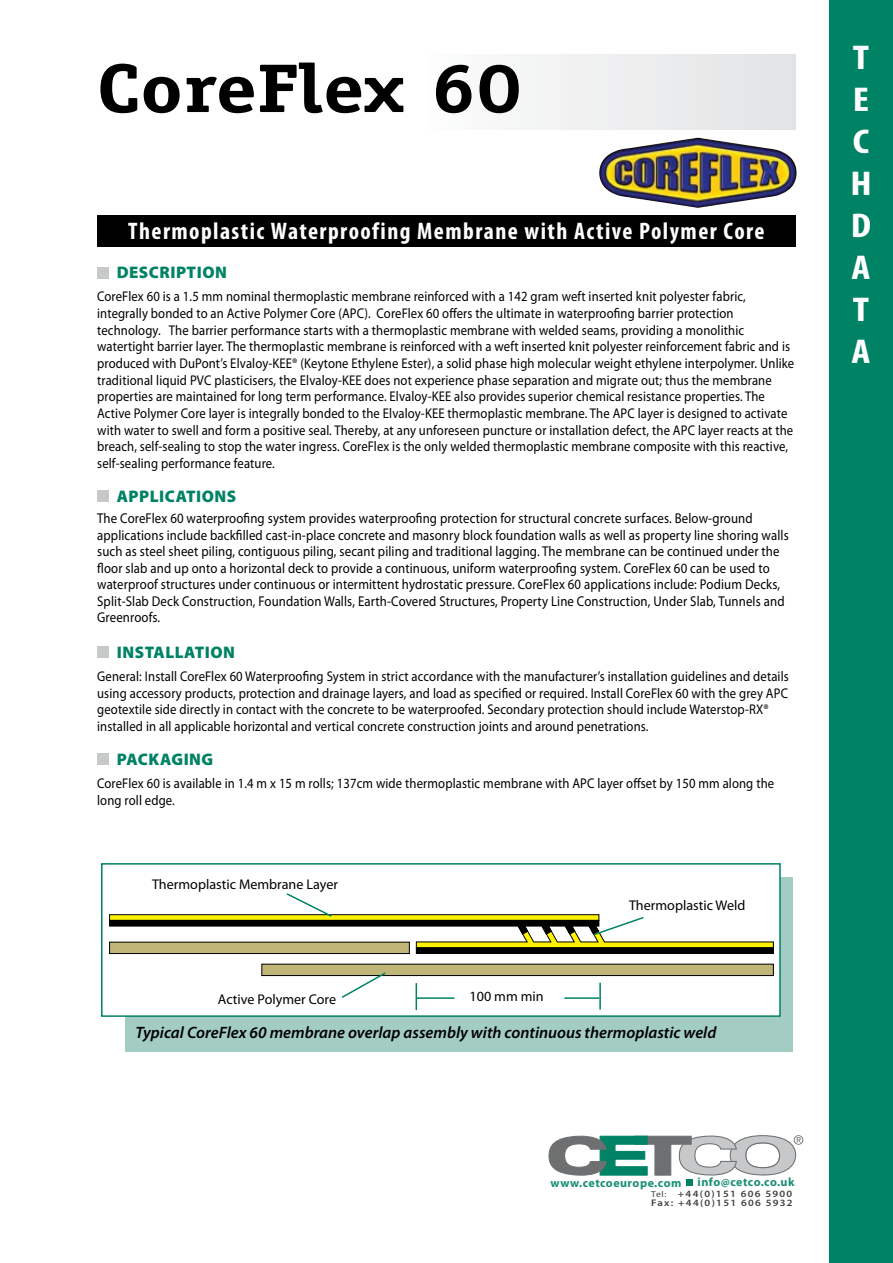
<style>
.page{position:relative;width:893px;height:1263px;background:#fff}
.page>*{position:absolute;margin:0;border:0;box-sizing:border-box;transform-origin:0 0}
.t1{font:700 69px "Officina Serif Std";color:#000;scale:1.2 1}
.t2{font:700 condensed 34.5px/42px "Myriad Pro";color:#fff;text-align:justify;scale:1.2 1}
.t3{font:700 condensed 24px "Myriad Pro";letter-spacing:.06em;color:#fff}
.t4{font:900 16.8px "Myriad Pro";letter-spacing:.03em;color:#008265}
.t5{font:italic 600 16.5px "Myriad Pro";color:#000}
.t6{font:14.25px/16.5px "Myriad Pro";letter-spacing:.01em;color:#000;scale:.9 1}
.t7{font:14.1px/16.6px "Myriad Pro";letter-spacing:.01em;color:#000;scale:.9 1}
.t8{font:14.1px "Myriad Pro";letter-spacing:.01em;color:#000}
.t9{font:700 12px "Myriad Pro";letter-spacing:.04em;color:#1a8f74}
.t10{font:600 9.6px/8.6px "Myriad Pro";letter-spacing:.12em;color:#414142;scale:1.12 1}
.s1{font-weight:400;font-size:8.55px}
</style>
<div class="page">
<div style="left:829px;top:0;width:64px;height:1263px;background:#008265"></div>
<div style="left:419px;top:54px;width:377px;height:75px;background:linear-gradient(to right,#fdfdfd,#e2e3e4)"></div>
<svg style="left:548px;top:1135px;width:255px;height:41px"></svg>
<div style="left:686px;top:1179px;width:7px;height:7px;background:#008265"></div>
<div style="left:97px;top:267px;width:12px;height:11px;background:#c6c8ca"></div>
<div style="left:97px;top:490px;width:12px;height:12px;background:#c6c8ca"></div>
<div style="left:97px;top:646px;width:12px;height:12px;background:#c6c8ca"></div>
<div style="left:97px;top:754px;width:12px;height:11px;background:#c6c8ca"></div>
<div style="left:125px;top:878px;width:668px;height:174px;background:#a3cdc3"></div>
<div style="left:97px;top:215px;width:699px;height:32px;background:#000"></div>
<img style="left:599px;top:138px;width:198px;height:70px">
<div style="left:101px;top:863px;width:680px;height:154px;background:#fff;border:2px solid #008265"></div>
<div style="left:110px;top:915px;width:489px;height:5px;background:#fff200"></div>
<div style="left:109px;top:914px;width:490px;height:7px;border:1px solid #000"></div>
<div style="left:110px;top:920px;width:489px;height:6px;background:#000"></div>
<div style="left:110px;top:942px;width:299px;height:11px;background:#bfb678"></div>
<div style="left:109px;top:942px;width:301px;height:12px;border:1px solid #000"></div>
<div style="left:262px;top:964px;width:511px;height:11px;background:#bfb678"></div>
<div style="left:261px;top:964px;width:513px;height:12px;border:1px solid #000"></div>
<div style="left:416px;top:948px;width:357px;height:5px;background:#000"></div>
<div style="left:416px;top:947px;width:358px;height:7px;border:1px solid #000"></div>
<svg style="left:285px;top:893px;width:48px;height:24px"></svg>
<svg style="left:415px;top:915px;width:359px;height:33px"></svg>
<svg style="left:340px;top:972px;width:47px;height:26px"></svg>
<svg style="left:416px;top:983px;width:1px;height:27px"></svg>
<hr style="left:599px;top:983px;width:2px;height:27px;background:#008265">
<hr style="left:416px;top:997px;width:38px;height:2px;background:#008265">
<hr style="left:564px;top:997px;width:35px;height:2px;background:#008265">
<h1 class="t1" style="left:97px;top:46px;width:356px">CoreFlex 60</h1>
<h3 class="t3" style="left:128px;top:216px;width:638px">Thermoplastic Waterproofing Membrane with Active Polymer Core</h3>
<p class="t4" style="left:117px;top:261px;width:112px">DESCRIPTION</p>
<p class="t7" style="left:97px;top:288px;width:776px">CoreFlex 60 is a 1.5 mm nominal thermoplastic membrane reinforced with a 142 gram weft inserted knit polyester fabric, integrally bonded to an Active Polymer Core (APC). CoreFlex 60 offers the ultimate in waterproofing barrier protection technology. The barrier performance starts with a thermoplastic membrane with welded seams, providing a monolithic watertight barrier layer. The thermoplastic membrane is reinforced with a weft inserted knit polyester reinforcement fabric and is produced with DuPont’s Elvaloy-KEE® (Keytone Ethylene Ester), a solid phase high molecular weight ethylene interpolymer. Unlike traditional liquid PVC plasticisers, the Elvaloy-KEE does not experience phase separation and migrate out; thus the membrane properties are maintained for long term performance. Elvaloy-KEE also provides superior chemical resistance properties. The Active Polymer Core layer is integrally bonded to the Elvaloy-KEE thermoplastic membrane. The APC layer is designed to activate with water to swell and form a positive seal. Thereby, at any unforeseen puncture or installation defect, the APC layer reacts at the breach, self-sealing to stop the water ingress. CoreFlex is the only welded thermoplastic membrane composite with this reactive, self-sealing performance feature.</p>
<p class="t4" style="left:117px;top:485px;width:121px">APPLICATIONS</p>
<p class="t6" style="left:97px;top:510px;width:770px">The CoreFlex 60 waterproofing system provides waterproofing protection for structural concrete surfaces. Below-ground applications include backfilled cast-in-place concrete and masonry block foundation walls as well as property line shoring walls such as steel sheet piling, contiguous piling, secant piling and traditional lagging. The membrane can be continued under the floor slab and up onto a horizontal deck to provide a continuous, uniform waterproofing system. CoreFlex 60 can be used to waterproof structures under continuous or intermittent hydrostatic pressure. CoreFlex 60 applications include: Podium Decks, Split-Slab Deck Construction, Foundation Walls, Earth-Covered Structures, Property Line Construction, Under Slab, Tunnels and Greenroofs.</p>
<p class="t4" style="left:117px;top:641px;width:120px">INSTALLATION</p>
<p class="t7" style="left:97px;top:668px;width:770px">General: Install CoreFlex 60 Waterproofing System in strict accordance with the manufacturer’s installation guidelines and details using accessory products, protection and drainage layers, and load as specified or required. Install CoreFlex 60 with the grey APC geotextile side directly in contact with the concrete to be waterproofed. Secondary protection should include Waterstop-RX® installed in all applicable horizontal and vertical concrete construction joints and around penetrations.</p>
<p class="t4" style="left:117px;top:748px;width:98px">PACKAGING</p>
<p class="t7" style="left:97px;top:775px;width:754px">CoreFlex 60 is available in 1.4 m x 15 m rolls; 137cm wide thermoplastic membrane with APC layer offset by 150 mm along the long roll edge.</p>
<p class="t8" style="left:152px;top:875px;width:187px">Thermoplastic Membrane Layer</p>
<p class="t8" style="left:218px;top:991px;width:120px">Active Polymer Core</p>
<p class="t8" style="left:470px;top:988px;width:76px">100 mm min</p>
<p class="t8" style="left:629px;top:896px;width:118px">Thermoplastic Weld</p>
<p class="t5" style="left:136px;top:1021px;width:582px">Typical CoreFlex 60 membrane overlap assembly with continuous thermoplastic weld</p>
<p class="t9" style="left:550px;top:1175px;width:132px">www.cetcoeurope.com</p>
<p class="t9" style="left:698px;top:1174px;width:98px">info@cetco.co.uk</p>
<p class="t10" style="left:651px;top:1189px;width:128px"><span class="s1">Tel:</span> +44(0)151 606 5900<br>Fax: +44(0)151 606 5932</p>
<h2 class="t2" style="left:850px;top:36px;width:19px">T E C H D A T A</h2>
</div>
